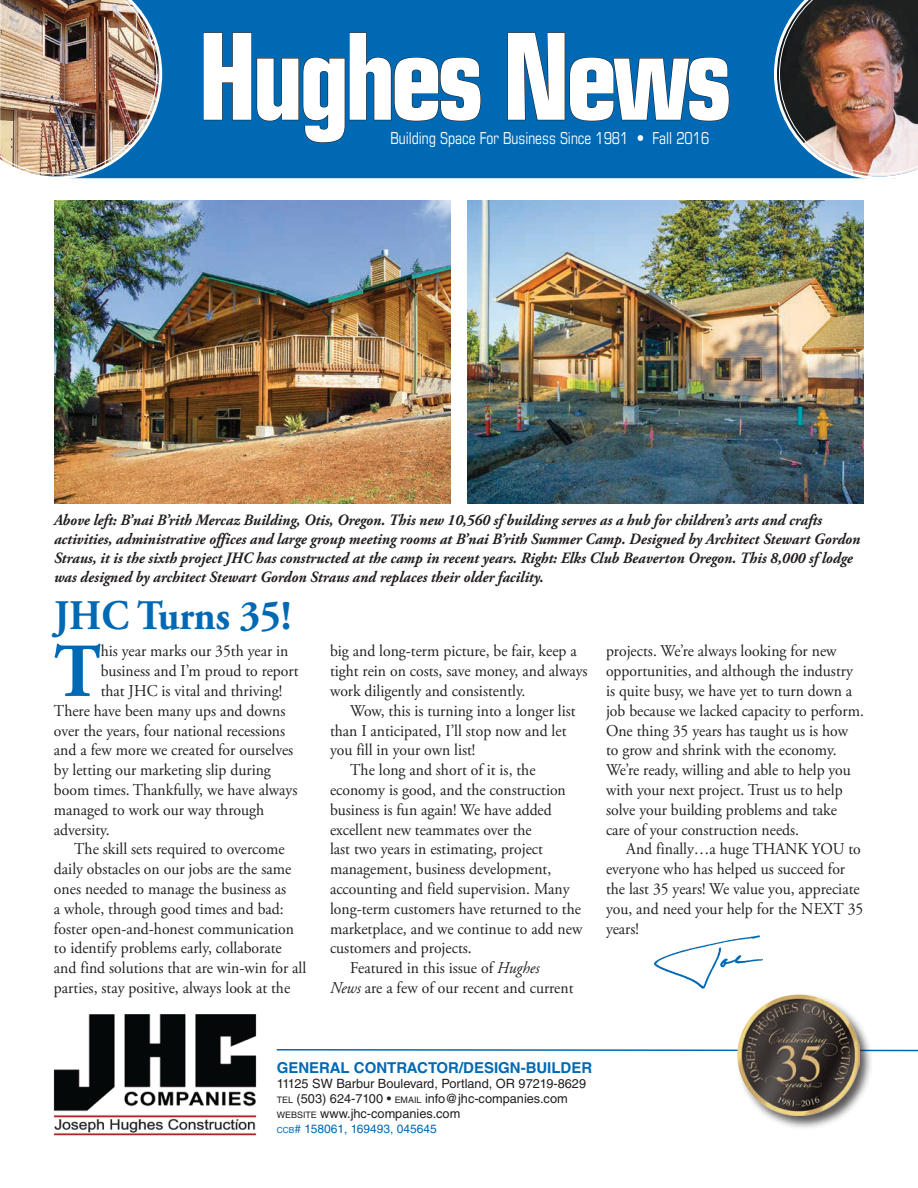
<style>
.page{position:relative;width:918px;height:1188px;background:#fff}
.page>*{position:absolute;margin:0;border:0;box-sizing:border-box;transform-origin:0 0}
.t1{font:700 condensed 120px "Eurostile";letter-spacing:-.05em;color:#fff;scale:.93 1}
.t2{font:700 76.2px "Adobe Garamond Pro";color:#0069b4;scale:.95 1}
.t3{font:700 42px "Adobe Garamond Pro";color:#0069b4;scale:.95 1}
.t4{font:16.5px/19.8px "Adobe Garamond Pro";color:#231f20;scale:.95 1}
.t5{font:16.5px "Eurostile Condensed";color:#fff;scale:.9 1}
.t6{font:italic 700 15.75px/18.9px "Adobe Garamond Pro";color:#231f20;scale:.95 1}
.t7{font:700 15px "Helvetica LT Std";color:#0069b4}
.t8{font:12.75px/15px "Helvetica LT Std";color:#231f20}
.t9{font:12px "Helvetica LT Std";color:#0069b4}
.s1{font-style:italic}
.s2{font-size:8.85px}
.s3{font-size:8.4px}
.s4{font-style:inherit}
</style>
<div class="page">
<div style="left:162px;top:0;width:612px;height:178px;background:#0069b4"></div>
<svg style="left:203px;top:32px;width:278px;height:111px;background:#0264aa"></svg>
<svg style="left:507px;top:32px;width:223px;height:89px;background:#0262a7"></svg>
<img style="left:53px;top:1014px;width:204px;height:122px">
<img style="left:774px;top:0;width:144px;height:179px">
<img style="left:0;top:0;width:162px;height:179px">
<img style="left:654px;top:936px;width:108px;height:52px">
<svg style="left:276px;top:1049px;width:642px;height:3px"></svg>
<img style="left:467px;top:200px;width:397px;height:304px">
<img style="left:54px;top:200px;width:397px;height:304px">
<div style="left:737px;top:993px;width:136px;height:136px;background:#231f20;opacity:.75"></div>
<img style="left:738px;top:994px;width:121px;height:121px">
<h1 class="t1" style="left:197px;top:4px;width:577px">Hughes News</h1>
<p class="t5" style="left:390px;top:128px;width:356px">Building Space For Business Since 1981 • Fall 2016</p>
<p class="t6" style="left:54px;top:511px;width:850px">Above left: B’nai B’rith Mercaz Building, Otis, Oregon. This new 10,560 sf building serves as a hub for children’s arts and crafts activities, administrative offices and large group meeting rooms at B’nai B’rith Summer Camp. Designed by Architect Stewart Gordon Straus, it is the sixth project JHC has constructed at the camp in recent years. Right: Elks Club Beaverton Oregon. This 8,000 sf lodge was designed by architect Stewart Gordon Straus and replaces their older facility.</p>
<h3 class="t3" style="left:54px;top:591px;width:251px">JHC Turns 35!</h3>
<h2 class="t2" style="left:54px;top:627px;width:51px">T</h2>
<p class="t4" style="left:101px;top:642px;width:199px">his year marks our 35th year in</p>
<p class="t4" style="left:101px;top:662px;width:210px">business and I’m proud to report</p>
<p class="t4" style="left:101px;top:681px;width:193px">that JHC is vital and thriving!</p>
<p class="t4" style="left:54px;top:701px;width:245px">There have been many ups and downs</p>
<p class="t4" style="left:54px;top:721px;width:245px">over the years, four national recessions</p>
<p class="t4" style="left:54px;top:741px;width:253px">and a few more we created for ourselves</p>
<p class="t4" style="left:54px;top:761px;width:230px">by letting our marketing slip during</p>
<p class="t4" style="left:54px;top:780px;width:258px">boom times. Thankfully, we have always</p>
<p class="t4" style="left:54px;top:800px;width:223px">managed to work our way through</p>
<p class="t4" style="left:54px;top:820px;width:60px">adversity.</p>
<p class="t4" style="left:74px;top:840px;width:223px">The skill sets required to overcome</p>
<p class="t4" style="left:54px;top:860px;width:251px">daily obstacles on our jobs are the same</p>
<p class="t4" style="left:54px;top:879px;width:246px">ones needed to manage the business as</p>
<p class="t4" style="left:54px;top:899px;width:243px">a whole, through good times and bad:</p>
<p class="t4" style="left:54px;top:919px;width:254px">foster open-and-honest communication</p>
<p class="t4" style="left:54px;top:939px;width:241px">to identify problems early, collaborate</p>
<p class="t4" style="left:54px;top:959px;width:267px">and find solutions that are win-win for all</p>
<p class="t4" style="left:54px;top:978px;width:250px">parties, stay positive, always look at the</p>
<p class="t4" style="left:330px;top:642px;width:273px">big and long-term picture, be fair, keep a tight rein on costs, save money, and always work diligently and consistently.</p>
<p class="t4" style="left:350px;top:701px;width:239px">Wow, this is turning into a longer list</p>
<p class="t4" style="left:330px;top:721px;width:250px">than I anticipated, I’ll stop now and let</p>
<p class="t4" style="left:330px;top:741px;width:155px">you fill in your own list!</p>
<p class="t4" style="left:350px;top:761px;width:197px">The long and short of it is, the</p>
<p class="t4" style="left:330px;top:780px;width:250px">economy is good, and the construction</p>
<p class="t4" style="left:330px;top:800px;width:235px">business is fun again! We have added</p>
<p class="t4" style="left:330px;top:820px;width:214px">excellent new teammates over the</p>
<p class="t4" style="left:330px;top:840px;width:226px">last two years in estimating, project</p>
<p class="t4" style="left:330px;top:860px;width:234px">management, business development,</p>
<p class="t4" style="left:330px;top:879px;width:254px">accounting and field supervision. Many</p>
<p class="t4" style="left:330px;top:899px;width:266px">long-term customers have returned to the</p>
<p class="t4" style="left:330px;top:919px;width:267px">marketplace, and we continue to add new</p>
<p class="t4" style="left:330px;top:939px;width:151px">customers and projects.</p>
<p class="t4" style="left:350px;top:959px;width:201px">Featured in this issue of <span class="s1">Hughes</span></p>
<p class="t4" style="left:330px;top:978px;width:258px"><span class="s1">News</span> are a few of our recent and current</p>
<p class="t4" style="left:606px;top:642px;width:273px">projects. We’re always looking for new opportunities, and although the industry is quite busy, we have yet to turn down a job because we lacked capacity to perform.<br>One thing 35 years has taught us is how to grow and shrink with the economy.<br>We’re ready, willing and able to help you with your next project. Trust us to help solve your building problems and take care of your construction needs.</p>
<p class="t4" style="left:606px;top:840px;width:272px;text-indent:20px">And finally…a huge THANK YOU to everyone who has helped us succeed for the last 35 years! We value you, appreciate you, and need your help for the NEXT 35 years!</p>
<p class="t7" style="left:277px;top:1059px;width:317px">GENERAL CONTRACTOR/DESIGN-BUILDER</p>
<p class="t8" style="left:277px;top:1076px;width:311px">11125 SW Barbur Boulevard, Portland, OR 97219-8629<br><span class="s2">TEL</span> (503) 624-7100 • <span class="s2">EMAIL</span> info@jhc-companies.com<br><span class="s2">WEBSITE</span> www.jhc-companies.com</p>
<p class="t9" style="left:277px;top:1122px;width:162px"><span class="s3">CCB</span><span class="s4">#</span> 158061, 169493, 045645</p>
</div>
